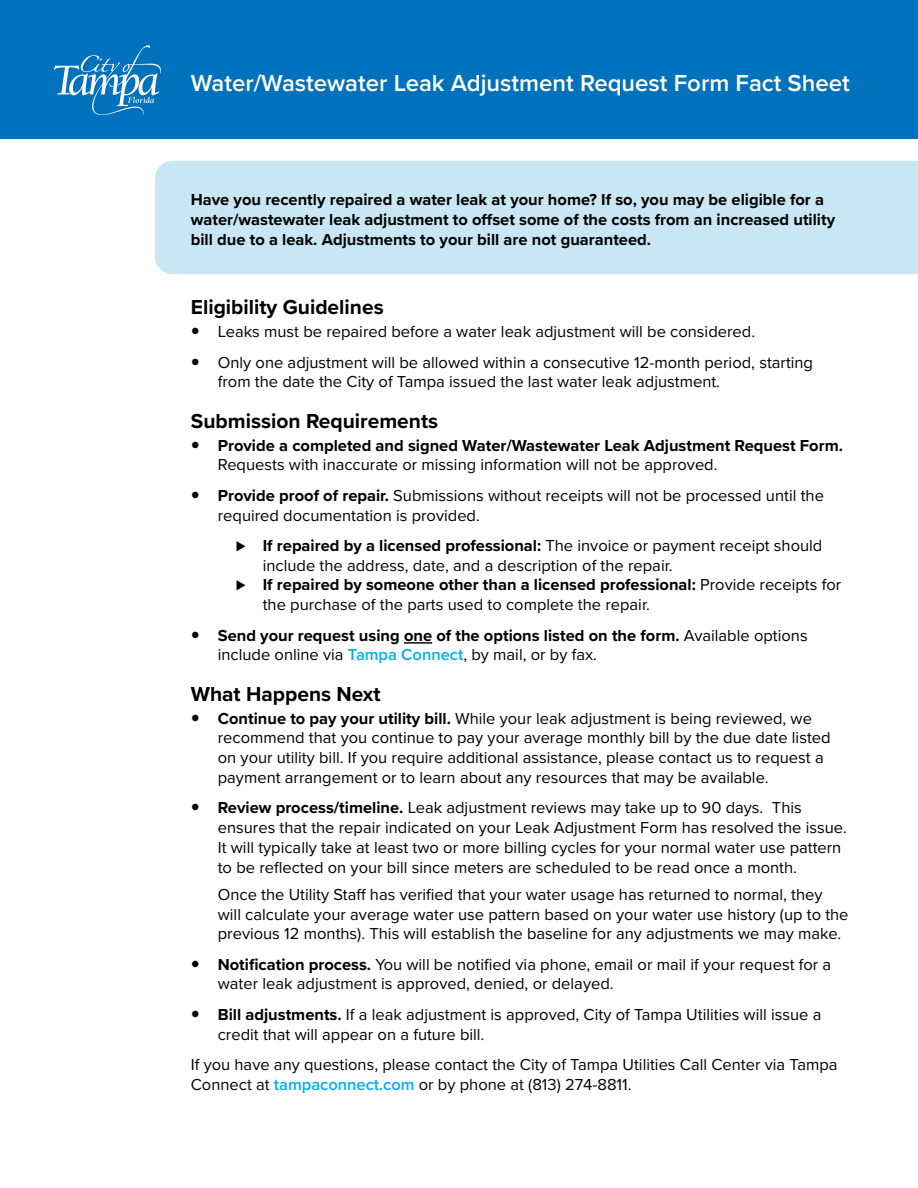
<style>
.page{position:relative;width:918px;height:1188px;background:#fff}
.page>*{position:absolute;margin:0;border:0;box-sizing:border-box;transform-origin:0 0}
.t1{font:600 24px "Proxima Nova";color:#fff}
.t2{font:700 21px "Proxima Nova";color:#000}
.Body{font:16.5px/19.8px "Proxima Nova";color:#000}
.Body-2{font:700 16.5px/19.8px "Proxima Nova";color:#000}
.s1{font-weight:400}
.s2{font-weight:700}
.s3{font-weight:600;color:#00aeef}
</style>
<div class="page">
<div style="left:0;top:0;width:918px;height:139px;background:#0071bd"></div>
<svg style="left:54px;top:45px;width:107px;height:70px"></svg>
<hr style="left:404px;top:642px;width:28px;height:2px;background:#000">
<div style="left:155px;top:161px;width:763px;height:113px;background:#c8e6f3"></div>
<h1 class="t1" style="left:191px;top:65px;width:661px">Water/Wastewater Leak Adjustment Request Form Fact Sheet</h1>
<p class="Body-2" style="left:191px;top:189px;width:646px">Have you recently repaired a water leak at your home? If so, you may be eligible for a water/wastewater leak adjustment to offset some of the costs from an increased utility bill due to a leak. Adjustments to your bill are not guaranteed.</p>
<h2 class="t2" style="left:191px;top:292px;width:194px">Eligibility Guidelines</h2>
<p class="Body" style="left:218px;top:321px;width:539px">Leaks must be repaired before a water leak adjustment will be considered.</p>
<p class="Body" style="left:218px;top:351px;width:597px">Only one adjustment will be allowed within a consecutive 12-month period, starting from the date the City of Tampa issued the last water leak adjustment.</p>
<h2 class="t2" style="left:191px;top:405px;width:249px">Submission Requirements</h2>
<p class="Body-2" style="left:218px;top:435px;width:627px">Provide a completed and signed Water/Wastewater Leak Adjustment Request Form.<br><span class="s1">Requests with inaccurate or missing information will not be approved.</span></p>
<p class="Body" style="left:218px;top:485px;width:608px"><span class="s2">Provide proof of repair.</span> Submissions without receipts will not be processed until the required documentation is provided.</p>
<p class="Body" style="left:263px;top:535px;width:561px;text-indent:-27px">⊲ <span class="s2">If repaired by a licensed professional:</span> The invoice or payment receipt should include the address, date, and a description of the repair.</p>
<p class="Body" style="left:263px;top:574px;width:580px;text-indent:-27px">⊲ <span class="s2">If repaired by someone other than a licensed professional:</span> Provide receipts for the purchase of the parts used to complete the repair.</p>
<p class="Body-2" style="left:218px;top:625px;width:591px">Send your request using one of the options listed on the form. <span class="s1">Available options include online via</span> <span class="s3">Tampa Connect</span><span class="s1">, by mail, or by fax.</span></p>
<h2 class="t2" style="left:191px;top:678px;width:191px">What Happens Next</h2>
<p class="Body" style="left:218px;top:708px;width:614px"><span class="s2">Continue to pay your utility bill.</span> While your leak adjustment is being reviewed, we recommend that you continue to pay your average monthly bill by the due date listed on your utility bill. If you require additional assistance, please contact us to request a payment arrangement or to learn about any resources that may be available.</p>
<p class="Body" style="left:218px;top:797px;width:631px"><span class="s2">Review process/timeline.</span> Leak adjustment reviews may take up to 90 days. This ensures that the repair indicated on your Leak Adjustment Form has resolved the issue.<br>It will typically take at least two or more billing cycles for your normal water use pattern to be reflected on your bill since meters are scheduled to be read once a month.</p>
<p class="Body" style="left:218px;top:884px;width:632px">Once the Utility Staff has verified that your water usage has returned to normal, they will calculate your average water use pattern based on your water use history (up to the previous 12 months). This will establish the baseline for any adjustments we may make.</p>
<p class="Body" style="left:218px;top:954px;width:615px"><span class="s2">Notification process.</span> You will be notified via phone, email or mail if your request for a water leak adjustment is approved, denied, or delayed.</p>
<p class="Body" style="left:218px;top:1004px;width:605px"><span class="s2">Bill adjustments.</span> If a leak adjustment is approved, City of Tampa Utilities will issue a credit that will appear on a future bill.</p>
<p class="Body" style="left:191px;top:1054px;width:648px">If you have any questions, please contact the City of Tampa Utilities Call Center via Tampa<br>Connect at <span class="s3">tampaconnect.com</span> or by phone at (813) 274-8811.</p>
</div>
